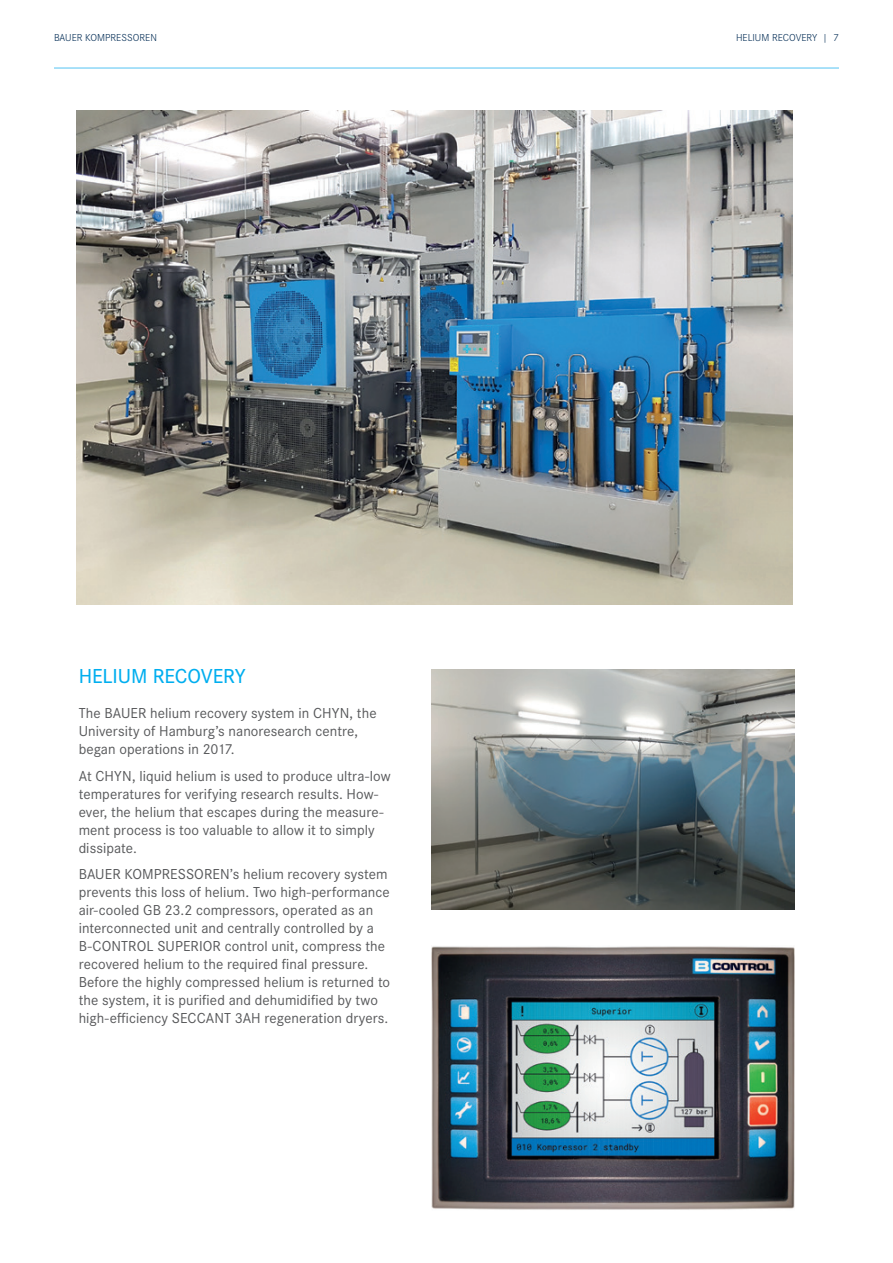
<style>
.page{position:relative;width:893px;height:1263px;background:#fff}
.page>*{position:absolute;margin:0;border:0;box-sizing:border-box;transform-origin:0 0}
.Headline_Cyan__4mm{font:500 21px "Corporate S";letter-spacing:-.005em;color:#00aeef}
.Copy__1_5mm_danach{font:15px/18px "Corporate S";letter-spacing:.005em;color:#57585a}
.Kopfzeile_Pagina{font:300 10.5px "Corporate S";color:#002b54}
</style>
<div class="page">
<img style="left:432px;top:669px;width:362px;height:240px">
<img style="left:432px;top:946px;width:362px;height:264px">
<hr style="left:54px;top:67px;width:785px;height:2px;background:#8dd7f7">
<img style="left:77px;top:111px;width:715px;height:493px">
<p class="Kopfzeile_Pagina" style="left:54px;top:30px;width:104px">BAUER KOMPRESSOREN</p>
<p class="Kopfzeile_Pagina" style="left:736px;top:30px;width:104px">HELIUM RECOVERY | 7</p>
<p class="Headline_Cyan__4mm" style="left:79px;top:660px;width:168px">HELIUM RECOVERY</p>
<p class="Copy__1_5mm_danach" style="left:79px;top:703px;width:299px">The BAUER helium recovery system in CHYN, the<br>University of Hamburg’s nanoresearch centre, began operations in 2017.</p>
<p class="Copy__1_5mm_danach" style="left:79px;top:766px;width:313px">At CHYN, liquid helium is used to produce ultra-low temperatures for verifying research results. How&shy;ever, the helium that escapes during the measure&shy;ment process is too valuable to allow it to simply dissipate.</p>
<p class="Copy__1_5mm_danach" style="left:79px;top:864px;width:313px">BAUER KOMPRESSOREN’s helium recovery system prevents this loss of helium. Two high-performance air-cooled GB 23.2 compressors, operated as an interconnected unit and centrally controlled by a B-CONTROL SUPERIOR control unit, compress the recovered helium to the required final pressure.<br>Before the highly compressed helium is returned to the system, it is purified and dehumidified by two high-efficiency SECCANT 3AH regeneration dryers.</p>
</div>
